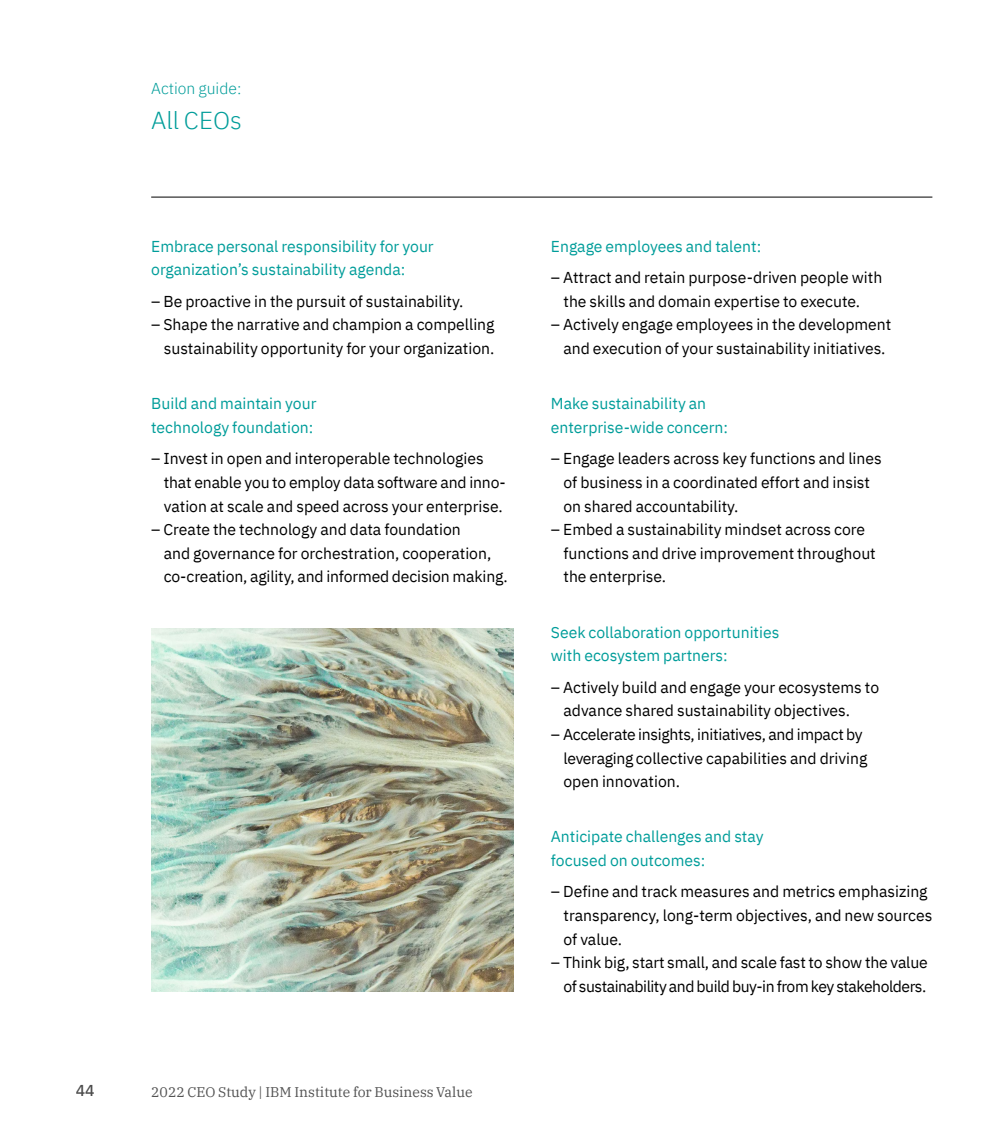
<style>
.page{position:relative;width:1008px;height:1134px;background:#fff}
.page>*{position:absolute;margin:0;border:0;box-sizing:border-box;transform-origin:0 0}
.t1{font:300 24.5px "IBM Plex Sans";color:#009d9a}
.t2{font:15.75px/23.6px "IBM Plex Sans";color:#000}
.t3{font:15.75px/23.6px "IBM Plex Sans";color:#009d9a}
.t4{font:15.75px/23.6px "IBM Plex Sans";letter-spacing:-.02em;color:#000}
.t5{font:15.75px/23.6px "IBM Plex Sans";letter-spacing:-.03em;color:#000;text-align:right}
.t6{font:300 15.75px "IBM Plex Sans";color:#009d9a}
.t7{font:500 15.75px "IBM Plex Sans";color:#000}
.t8{font:14px "IBM Plex Serif";color:#525252}
</style>
<div class="page">
<hr style="left:151px;top:197px;width:781px;height:1px;background:#000">
<img style="left:152px;top:629px;width:362px;height:362px">
<p class="t7" style="left:76px;top:1078px;width:20px">44</p>
<p class="t6" style="left:151px;top:77px;width:92px">Action guide:</p>
<h1 class="t1" style="left:151px;top:102px;width:92px">All CEOs</h1>
<p class="t3" style="left:151px;top:233px;width:284px">Embrace personal responsibility for your organization’s sustainability agenda:</p>
<p class="t2" style="left:151px;top:288px;width:314px">– Be proactive in the pursuit of sustainability.</p>
<p class="t2" style="left:151px;top:312px;width:345px;text-align:right">– Shape the narrative and champion a compelling sustainability opportunity for your organization.</p>
<p class="t3" style="left:151px;top:390px;width:167px">Build and maintain your technology foundation:</p>
<p class="t2" style="left:164px;top:446px;width:344px;text-indent:-13px">– Invest in open and interoperable technologies that enable you to employ data software and inno&shy;vation at scale and speed across your enterprise.</p>
<p class="t2" style="left:164px;top:516px;width:346px;text-indent:-13px">– Create the technology and data foundation<br>and governance for orchestration, cooperation, co-creation, agility, and informed decision making.</p>
<p class="t8" style="left:151px;top:1081px;width:323px">2022 CEO Study | IBM Institute for Business Value</p>
<p class="t3" style="left:551px;top:233px;width:212px">Engage employees and talent:</p>
<p class="t2" style="left:564px;top:264px;width:320px;text-indent:-13px">– Attract and retain purpose-driven people with the skills and domain expertise to execute.</p>
<p class="t2" style="left:551px;top:312px;width:342px;text-align:center">– Actively engage employees in the development and execution of your sustainability initiatives.</p>
<p class="t3" style="left:551px;top:390px;width:179px">Make sustainability an enterprise-wide concern:</p>
<p class="t2" style="left:564px;top:446px;width:320px;text-indent:-13px">– Engage leaders across key functions and lines of business in a coordinated effort and insist on shared accountability.</p>
<p class="t2" style="left:564px;top:516px;width:314px;text-indent:-13px">– Embed a sustainability mindset across core functions and drive improvement throughout the enterprise.</p>
<p class="t3" style="left:551px;top:619px;width:230px">Seek collaboration opportunities with ecosystem partners:</p>
<p class="t2" style="left:564px;top:674px;width:317px;text-indent:-13px">– Actively build and engage your ecosystems to advance shared sustainability objectives.</p>
<p class="t4" style="left:563px;top:721px;width:305px;text-indent:-13px">– Accelerate insights, initiatives, and impact by leveraging collective capabilities and driving open innovation.</p>
<p class="t3" style="left:551px;top:824px;width:214px">Anticipate challenges and stay focused on outcomes:</p>
<p class="t2" style="left:563px;top:879px;width:370px;text-indent:-13px">– Define and track measures and metrics emphasizing transparency, long-term objectives, and new sources of value.</p>
<p class="t5" style="left:551px;top:950px;width:378px">– Think big, start small, and scale fast to show the value of sustainability and build buy-in from key stakeholders.</p>
</div>
